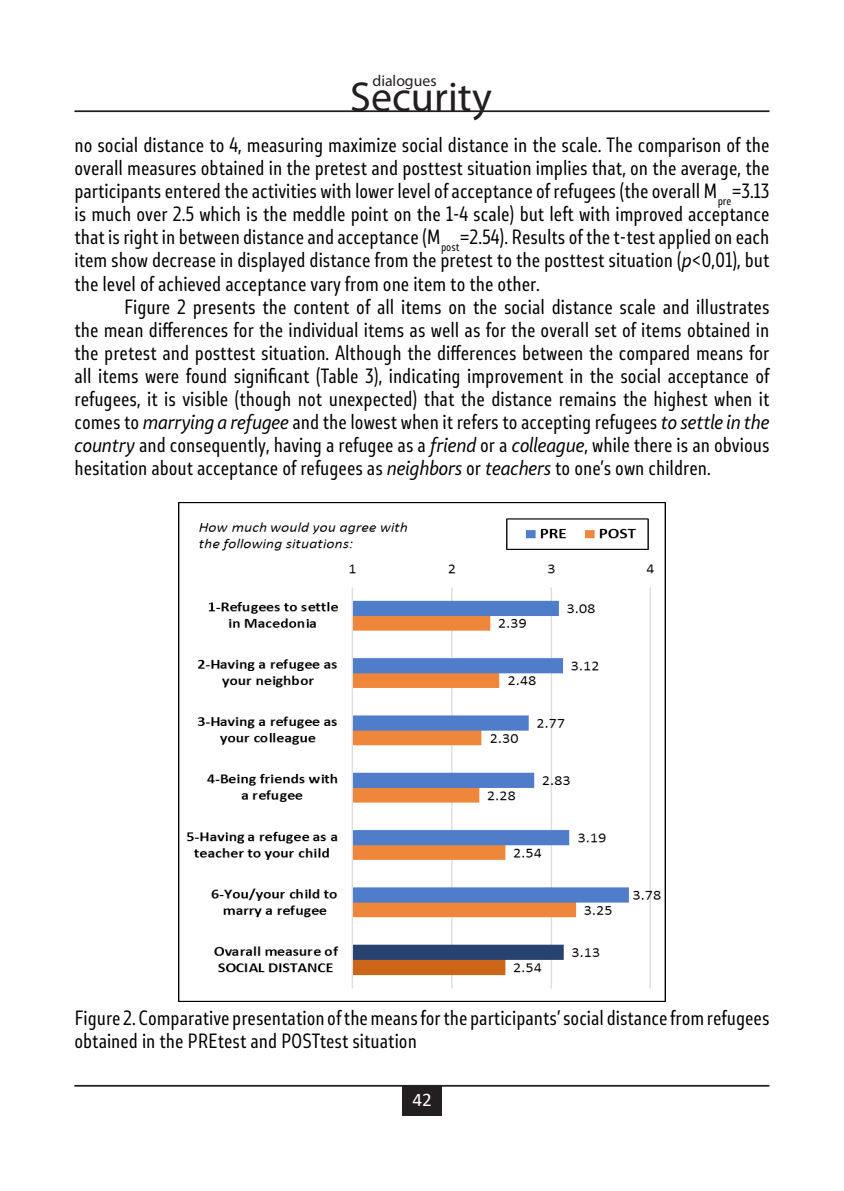
<style>
.page{position:relative;width:844px;height:1191px;background:#fff}
.page>*{position:absolute;margin:0;border:0;box-sizing:border-box;transform-origin:0 0}
.t1{font:42px "Myriad Pro";color:#231f20}
.TEXT{font:19.25px/23.1px "Stobi Sans Cn";color:#000;text-align:justify}
.SLIKA{font:19.25px/23.1px "Stobi Sans Cn";color:#000}
.t2{font:19.25px "Calibri";color:#fff}
.t3{font:15.75px "Myriad Pro";color:#231f20}
.s1{font-family:"Stobi Sans It"}
</style>
<div class="page">
<div style="left:402px;top:1086px;width:40px;height:30px;background:#231f20"></div>
<hr style="left:74px;top:110px;width:695px;height:2px;background:#231f20">
<hr style="left:74px;top:1085px;width:695px;height:1px;background:#231f20">
<img style="left:179px;top:502px;width:486px;height:499px">
<p class="t3" style="left:372px;top:71px;width:66px">dialogues</p>
<h1 class="t1" style="left:350px;top:71px;width:143px">Security</h1>
<p class="TEXT" style="left:74px;top:133px;width:696px">no social distance to 4, measuring maximize social distance in the scale. The comparison of the overall measures obtained in the pretest and posttest situation implies that, on the average, the participants entered the activities with lower level of acceptance of refugees (the overall M<sub>pre</sub>=3.13 is much over 2.5 which is the meddle point on the 1-4 scale) but left with improved acceptance that is right in between distance and acceptance (M<sub>post</sub>=2.54). Results of the t-test applied on each item show decrease in displayed distance from the pretest to the posttest situation (<span class="s1">p</span>&lt;0,01), but the level of achieved acceptance vary from one item to the other.</p>
<p class="TEXT" style="left:74px;top:294px;width:696px;text-indent:50px">Figure 2 presents the content of all items on the social distance scale and illustrates the mean differences for the individual items as well as for the overall set of items obtained in the pretest and posttest situation. Although the differences between the compared means for all items were found significant (Table 3), indicating improvement in the social acceptance of refugees, it is visible (though not unexpected) that the distance remains the highest when it comes to <span class="s1">marrying a refugee</span> and the lowest when it refers to accepting refugees <span class="s1">to settle in the country</span> and consequently, having a refugee as a <span class="s1">friend</span> or a <span class="s1">colleague</span>, while there is an obvious hesitation about acceptance of refugees as <span class="s1">neighbors</span> or <span class="s1">teachers</span> to one’s own children.</p>
<p class="SLIKA" style="left:74px;top:1005px;width:696px">Figure 2. Comparative presentation of the means for the participants’ social distance from refugees obtained in the PREtest and POSTtest situation</p>
<p class="t2" style="left:412px;top:1086px;width:21px">42</p>
</div>
